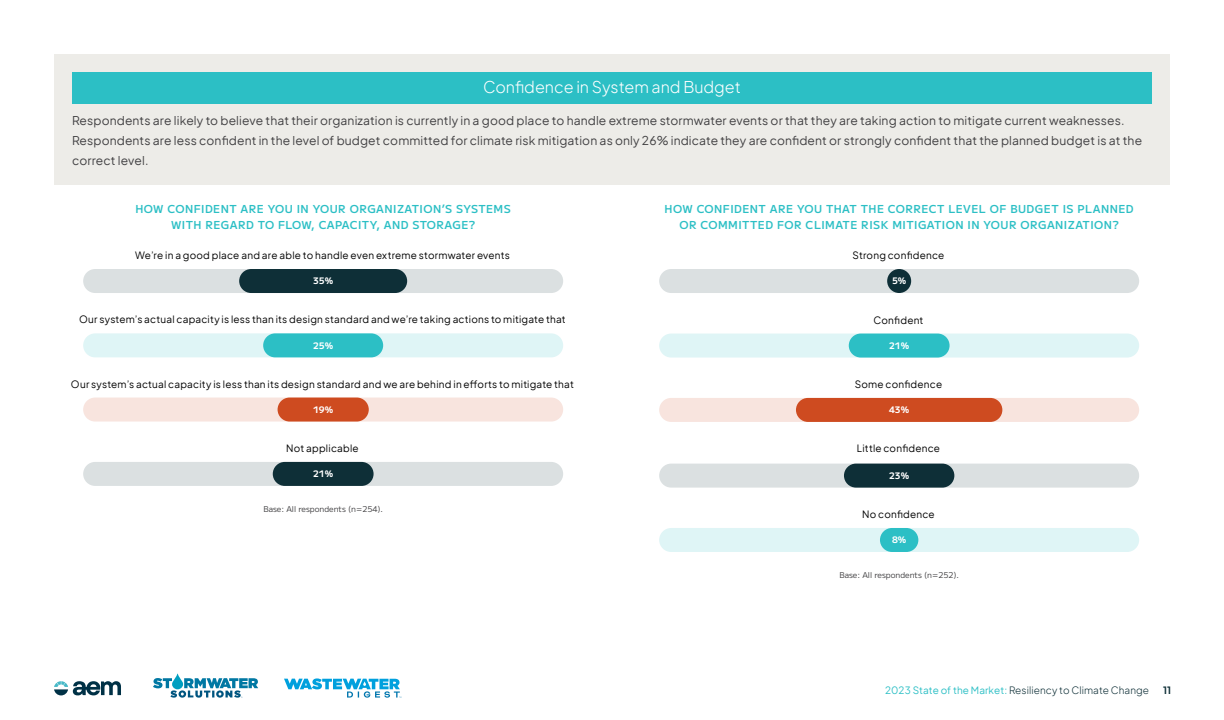
<style>
.page{position:relative;width:1224px;height:720px;background:#fff}
.page>*{position:absolute;margin:0;border:0;box-sizing:border-box;transform-origin:0 0}
.t1{font:300 16px "Plus Jakarta Sans";color:#fff}
.t2{font:12px/20px "Plus Jakarta Sans";letter-spacing:.01em;color:#414042}
.t3{font:100 11px/16px "MPLUS1";letter-spacing:.04em;color:#2cbfc5;text-align:center}
.t4{font:10px "Plus Jakarta Sans";letter-spacing:.02em;color:#000}
.t5{font:300 10px "Plus Jakarta Sans";letter-spacing:.01em;color:#0e2f37}
.t6{font:700 10px "Plus Jakarta Sans";color:#0e2f37}
.t7{font:100 9px "MPLUS1";color:#fff}
.t8{font:100 8px "MPLUS1";color:#414042}
.s1{font-weight:400;color:#2cbfc5}
</style>
<div class="page">
<svg style="left:54px;top:681px;width:67px;height:14px"></svg>
<svg style="left:153px;top:674px;width:105px;height:24px"></svg>
<svg style="left:284px;top:678px;width:117px;height:20px"></svg>
<div style="left:83px;top:269px;width:480px;height:24px;background:#dbe0e1;border-radius:12px"></div>
<div style="left:239px;top:269px;width:168px;height:24px;background:#0e2f37;border-radius:12px"></div>
<div style="left:659px;top:269px;width:480px;height:24px;background:#dbe0e1;border-radius:12px"></div>
<div style="left:887px;top:269px;width:24px;height:24px;background:#0e2f37;border-radius:50%"></div>
<div style="left:659px;top:334px;width:480px;height:24px;background:#dff5f6;border-radius:12px"></div>
<div style="left:849px;top:334px;width:101px;height:24px;background:#2cbfc5;border-radius:12px"></div>
<div style="left:659px;top:398px;width:480px;height:24px;background:#f8e4de;border-radius:12px"></div>
<div style="left:796px;top:398px;width:206px;height:24px;background:#ce4b20;border-radius:12px"></div>
<div style="left:659px;top:464px;width:480px;height:24px;background:#dbe0e1;border-radius:12px"></div>
<div style="left:844px;top:464px;width:110px;height:24px;background:#0e2f37;border-radius:12px"></div>
<div style="left:659px;top:528px;width:480px;height:24px;background:#dff5f6;border-radius:12px"></div>
<div style="left:880px;top:528px;width:38px;height:24px;background:#2cbfc5;border-radius:12px"></div>
<div style="left:83px;top:398px;width:480px;height:24px;background:#f8e4de;border-radius:12px"></div>
<div style="left:278px;top:398px;width:91px;height:24px;background:#ce4b20;border-radius:12px"></div>
<div style="left:83px;top:333px;width:480px;height:24px;background:#dff5f6;border-radius:12px"></div>
<div style="left:263px;top:333px;width:120px;height:24px;background:#2cbfc5;border-radius:12px"></div>
<div style="left:83px;top:462px;width:480px;height:24px;background:#dbe0e1;border-radius:12px"></div>
<div style="left:273px;top:462px;width:101px;height:24px;background:#0e2f37;border-radius:12px"></div>
<div style="left:54px;top:54px;width:1116px;height:131px;background:#edece8"></div>
<div style="left:72px;top:72px;width:1080px;height:31px;background:#2cbfc5"></div>
<h1 class="t1" style="left:483px;top:74px;width:259px">Confidence in System and Budget</h1>
<p class="t2" style="left:72px;top:109px;width:1072px">Respondents are likely to believe that their organization is currently in a good place to handle extreme stormwater events or that they are taking action to mitigate current weaknesses.<br>Respondents are less confident in the level of budget committed for climate risk mitigation as only 26% indicate they are confident or strongly confident that the planned budget is at the correct level.</p>
<p class="t3" style="left:135px;top:200px;width:377px">HOW CONFIDENT ARE YOU IN YOUR ORGANIZATION’S SYSTEMS<br>WITH REGARD TO FLOW, CAPACITY, AND STORAGE?</p>
<p class="t3" style="left:665px;top:200px;width:471px">HOW CONFIDENT ARE YOU THAT THE CORRECT LEVEL OF BUDGET IS PLANNED<br>OR COMMITTED FOR CLIMATE RISK MITIGATION IN YOUR ORGANIZATION?</p>
<p class="t4" style="left:135px;top:247px;width:376px">We’re in a good place and are able to handle even extreme stormwater events</p>
<p class="t4" style="left:853px;top:247px;width:93px">Strong confidence</p>
<p class="t7" style="left:313px;top:274px;width:22px">35%</p>
<p class="t7" style="left:892px;top:274px;width:16px">5%</p>
<p class="t4" style="left:873px;top:312px;width:51px">Confident</p>
<p class="t7" style="left:889px;top:338px;width:22px">21%</p>
<p class="t4" style="left:855px;top:376px;width:89px">Some confidence</p>
<p class="t7" style="left:889px;top:403px;width:22px">43%</p>
<p class="t4" style="left:857px;top:441px;width:85px">Little confidence</p>
<p class="t7" style="left:889px;top:468px;width:22px">23%</p>
<p class="t4" style="left:862px;top:506px;width:74px">No confidence</p>
<p class="t7" style="left:892px;top:533px;width:16px">8%</p>
<p class="t4" style="left:79px;top:312px;width:488px">Our system’s actual capacity is less than its design standard and we’re taking actions to mitigate that</p>
<p class="t7" style="left:313px;top:338px;width:22px">25%</p>
<p class="t4" style="left:71px;top:376px;width:504px">Our system’s actual capacity is less than its design standard and we are behind in efforts to mitigate that</p>
<p class="t7" style="left:313px;top:402px;width:22px">19%</p>
<p class="t4" style="left:286px;top:440px;width:74px">Not applicable</p>
<p class="t7" style="left:313px;top:467px;width:22px">21%</p>
<p class="t8" style="left:263px;top:502px;width:121px">Base: All respondents (n=254).</p>
<p class="t8" style="left:839px;top:568px;width:121px">Base: All respondents (n=252).</p>
<p class="t5" style="left:885px;top:682px;width:266px"><span class="s1">2023 State of the Market:</span> Resiliency to Climate Change</p>
<p class="t6" style="left:1163px;top:681px;width:10px">11</p>
</div>
